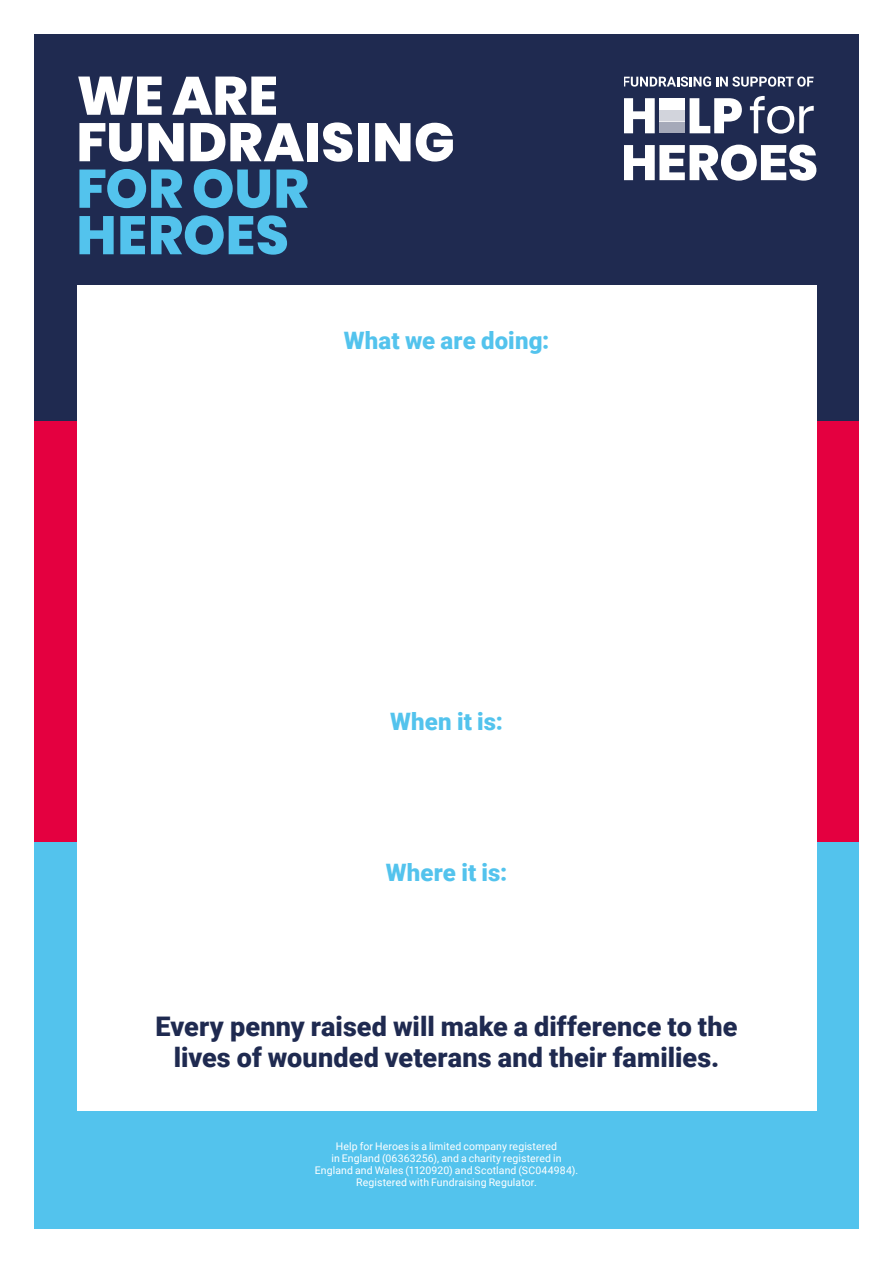
<style>
.page{position:relative;width:893px;height:1263px;background:#fff}
.page>*{position:absolute;margin:0;border:0;box-sizing:border-box;transform-origin:0 0}
.t1{font:800 54px/46.5px "Poppins";letter-spacing:.01em;color:#fff}
.t2{font:800 54px/46.5px "Poppins";letter-spacing:.005em;color:#53c3ed}
.t3{font:900 27px/31.5px "Roboto";letter-spacing:.005em;color:#1f2a50;text-align:center}
.t4{font:900 24px "Roboto";letter-spacing:.005em;color:#53c3ed}
.t5{font:10.5px/12px "Roboto";letter-spacing:.01em;color:#fff;text-align:center}
</style>
<div class="page">
<div style="left:34px;top:34px;width:825px;height:387px;background:#1f2a50"></div>
<div style="left:34px;top:421px;width:825px;height:421px;background:#e40040"></div>
<div style="left:34px;top:842px;width:825px;height:387px;background:#53c3ed"></div>
<div style="left:77px;top:286px;width:739px;height:825px;background:#fff"></div>
<svg style="left:624px;top:77px;width:189px;height:10px"></svg>
<svg style="left:624px;top:98px;width:31px;height:35px"></svg>
<svg style="left:690px;top:98px;width:52px;height:35px"></svg>
<div style="left:659px;top:122px;width:26px;height:11px;background:#a5a9b9"></div>
<div style="left:659px;top:110px;width:26px;height:12px;background:#d2d4dc"></div>
<div style="left:659px;top:98px;width:26px;height:12px;background:#fff"></div>
<svg style="left:750px;top:96px;width:64px;height:38px"></svg>
<svg style="left:624px;top:145px;width:192px;height:36px"></svg>
<h1 class="t1" style="left:77px;top:73px;width:380px">WE ARE<br>FUNDRAISING</h1>
<h1 class="t2" style="left:77px;top:166px;width:234px">FOR OUR<br>HEROES</h1>
<h3 class="t4" style="left:344px;top:323px;width:207px">What we are doing:</h3>
<h3 class="t4" style="left:390px;top:704px;width:114px">When it is:</h3>
<h3 class="t4" style="left:386px;top:855px;width:123px">Where it is:</h3>
<h2 class="t3" style="left:155px;top:1009px;width:584px">Every penny raised will make a difference to the lives of wounded veterans and their families.</h2>
<p class="t5" style="left:315px;top:1140px;width:265px">Help for Heroes is a limited company registered<br>in England (06363256), and a charity registered in England and Wales (1120920) and Scotland (SC044984).<br>Registered with Fundraising Regulator.</p>
</div>
